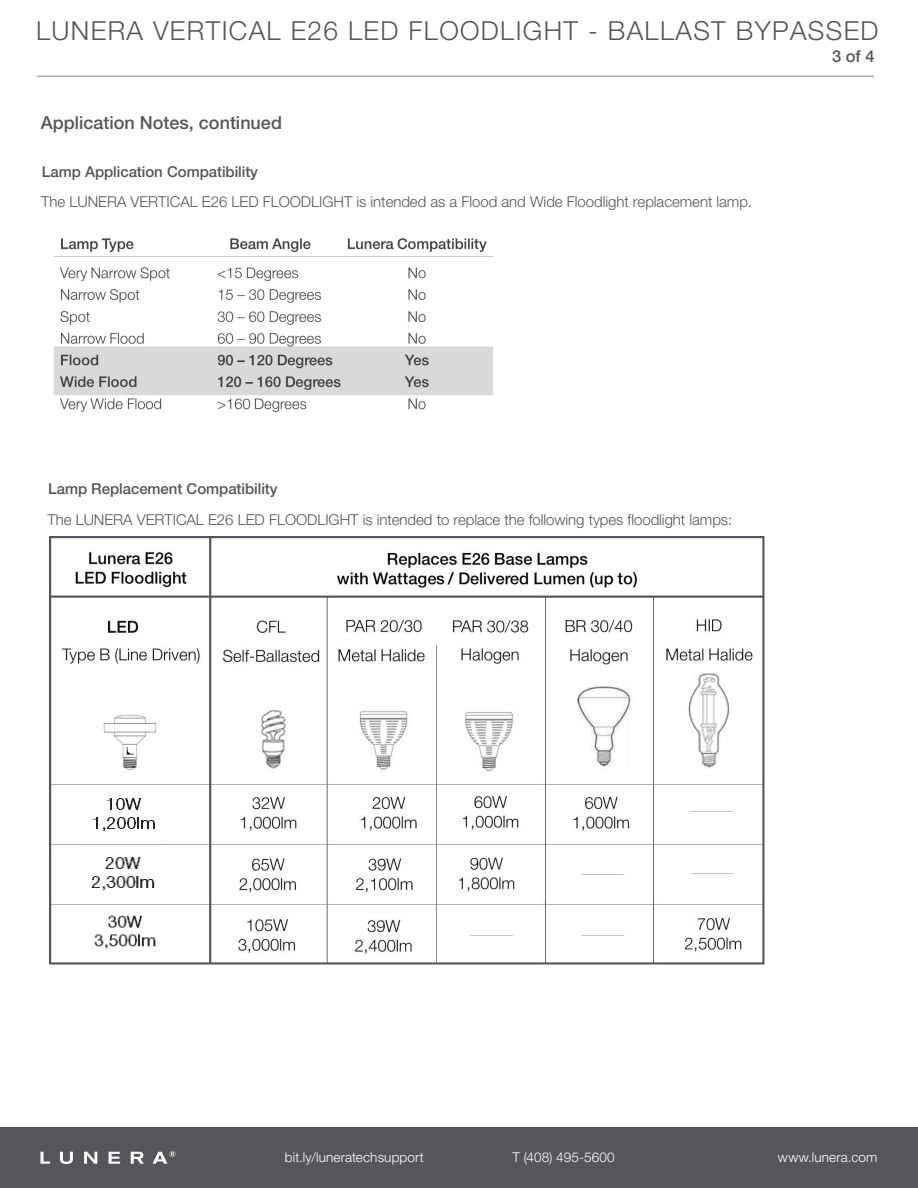
<style>
.page{position:relative;width:918px;height:1188px;background:#fff}
.page>*{position:absolute;margin:0;border:0;box-sizing:border-box;transform-origin:0 0}
.t1{font:300 26.25px "Helvetica Neue LT Std";letter-spacing:.05em;color:#56565a}
.t2{font:500 18px "Helvetica Neue LT Std";color:#56565a}
.t3{font:500 16.5px "Helvetica Neue LT Std";color:#56565a}
.t4{font:300 15px "Helvetica Neue LT Std";letter-spacing:-.005em;color:#56565a}
.t5{font:500 15px "Helvetica Neue LT Std";letter-spacing:-.005em;color:#56565a}
.t6{font:300 13.5px "Helvetica Neue LT Std";letter-spacing:.01em;color:#fff}
</style>
<div class="page">
<hr style="left:37px;top:76px;width:837px;height:1px;background:#808285">
<img style="left:53px;top:238px;width:441px;height:175px">
<img style="left:49px;top:536px;width:716px;height:428px">
<div style="left:0;top:1127px;width:918px;height:61px;background:#56565a"></div>
<svg style="left:40px;top:1152px;width:10px;height:12px"></svg>
<svg style="left:60px;top:1152px;width:13px;height:12px"></svg>
<svg style="left:84px;top:1152px;width:13px;height:12px"></svg>
<svg style="left:109px;top:1152px;width:11px;height:12px"></svg>
<svg style="left:131px;top:1152px;width:13px;height:12px"></svg>
<svg style="left:153px;top:1151px;width:23px;height:13px"></svg>
<img style="left:85px;top:907px;width:81px;height:52px">
<img style="left:81px;top:848px;width:84px;height:54px">
<img style="left:82px;top:788px;width:83px;height:54px">
<h1 class="t1" style="left:36px;top:14px;width:844px">LUNERA VERTICAL E26 LED FLOODLIGHT - BALLAST BYPASSED</h1>
<p class="t2" style="left:41px;top:112px;width:243px">Application Notes, continued</p>
<p class="t5" style="left:42px;top:162px;width:218px">Lamp Application Compatibility</p>
<p class="t4" style="left:41px;top:192px;width:712px">The LUNERA VERTICAL E26 LED FLOODLIGHT is intended as a Flood and Wide Floodlight replacement lamp.</p>
<p class="t3" style="left:832px;top:46px;width:44px">3 of 4</p>
<p class="t5" style="left:48px;top:480px;width:231px">Lamp Replacement Compatibility</p>
<p class="t4" style="left:48px;top:510px;width:686px">The LUNERA VERTICAL E26 LED FLOODLIGHT is intended to replace the following types floodlight lamps:</p>
<p class="t6" style="left:285px;top:1149px;width:141px">bit.ly/luneratechsupport</p>
<p class="t6" style="left:512px;top:1149px;width:104px">T (408) 495-5600</p>
<p class="t6" style="left:778px;top:1149px;width:101px">www.lunera.com</p>
</div>
